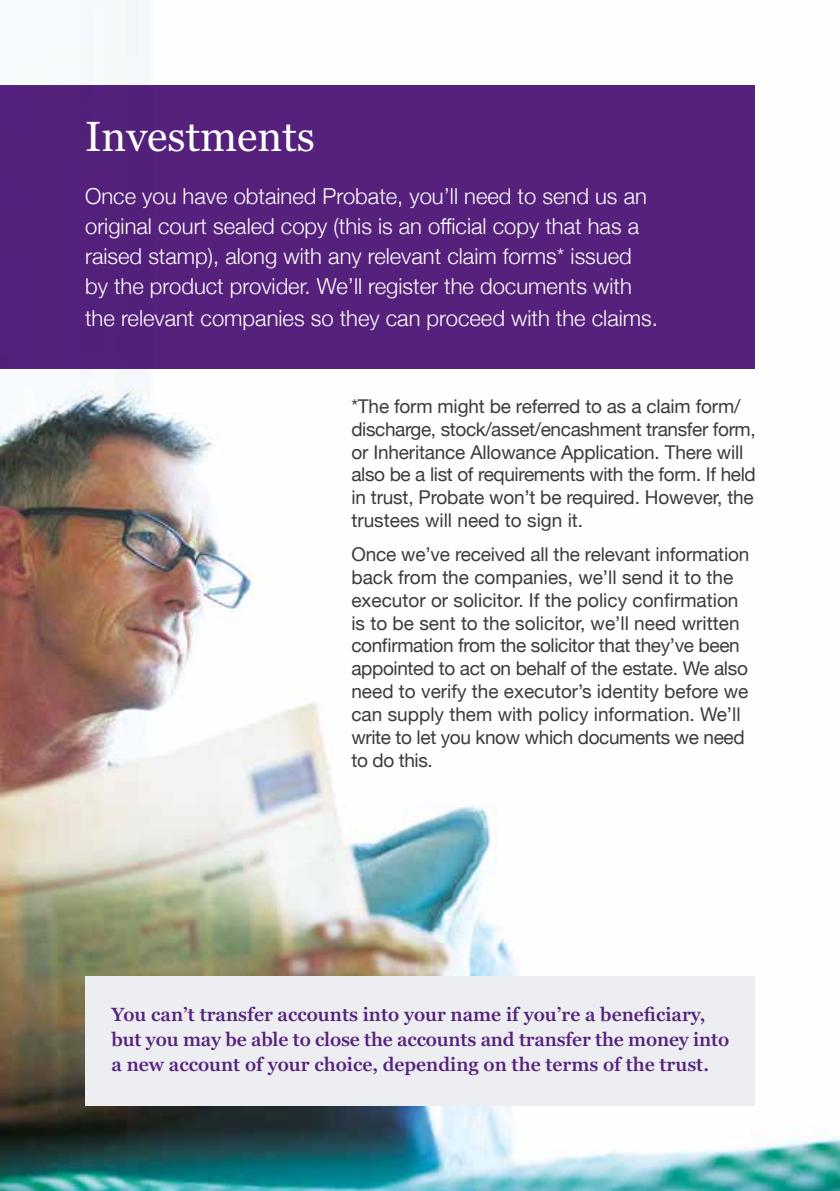
<style>
.page{position:relative;width:840px;height:1191px;background:#fff}
.page>*{position:absolute;margin:0;border:0;box-sizing:border-box;transform-origin:0 0}
.t1{font:42px "Georgia Pro";color:#fff}
.t2{font:300 22px/30px "Helvetica Neue";color:#fff}
.t3{font:19px/22.8px "Helvetica Neue";letter-spacing:-.01em;color:#3c3c3b}
.t4{font:600 19px/25px "Georgia Pro";color:#56227d}
</style>
<div class="page">
<img style="left:0;top:0;width:839px;height:1191px">
<div style="left:85px;top:976px;width:669px;height:130px;background:#eceef1"></div>
<div style="left:0;top:85px;width:754px;height:284px;background:#56227d"></div>
<h1 class="t1" style="left:85px;top:112px;width:231px">Investments</h1>
<p class="t2" style="left:85px;top:179px;width:563px">Once you have obtained Probate, you’ll need to send us an original court sealed copy (this is an official copy that has a raised stamp), along with any relevant claim forms* issued by the product provider. We’ll register the documents with</p>
<p class="t2" style="left:85px;top:301px;width:574px">the relevant companies so they can proceed with the claims.</p>
<p class="t3" style="left:351px;top:396px;width:405px">*The form might be referred to as a claim form/ discharge, stock/asset/encashment transfer form, or Inheritance Allowance Application. There will also be a list of requirements with the form. If held in trust, Probate won’t be required. However, the trustees will need to sign it.</p>
<p class="t3" style="left:351px;top:544px;width:399px">Once we’ve received all the relevant information back from the companies, we’ll send it to the executor or solicitor. If the policy confirmation is to be sent to the solicitor, we’ll need written confirmation from the solicitor that they’ve been appointed to act on behalf of the estate. We also need to verify the executor’s identity before we can supply them with policy information. We’ll write to let you know which documents we need to do this.</p>
<p class="t4" style="left:111px;top:1002px;width:618px">You can’t transfer accounts into your name if you’re a beneficiary, but you may be able to close the accounts and transfer the money into a new account of your choice, depending on the terms of the trust.</p>
</div>
